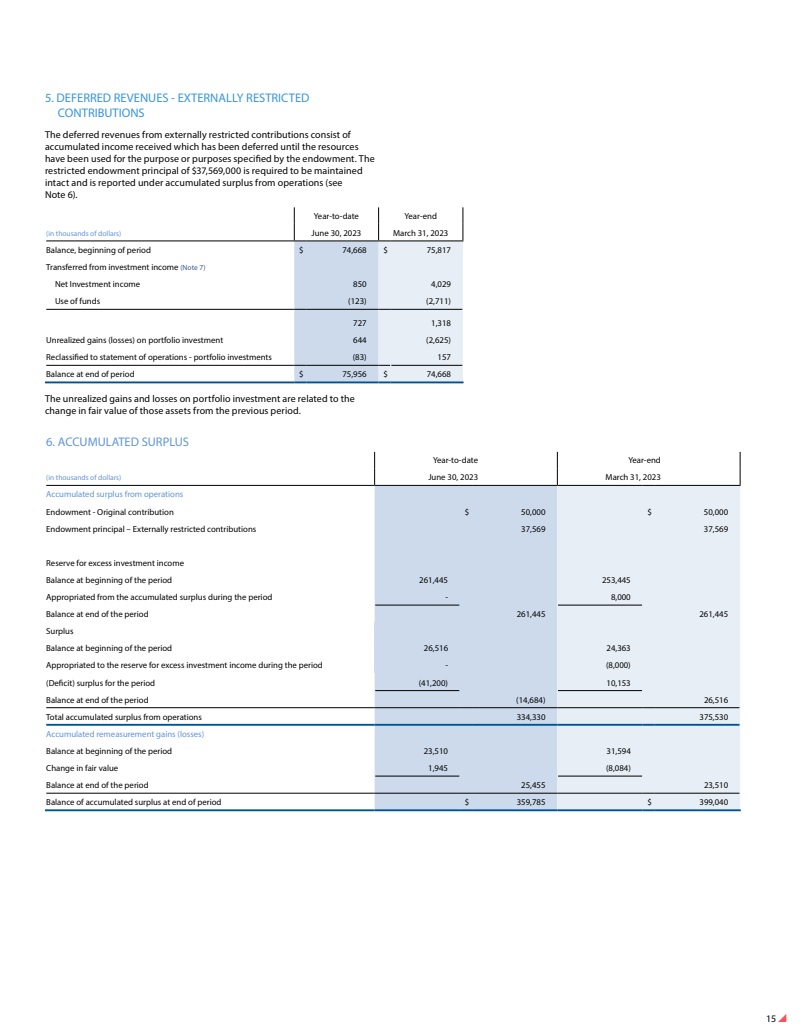
<style>
.page{position:relative;width:810px;height:1035px;background:#fff}
.page>*{position:absolute;margin:0;border:0;box-sizing:border-box;transform-origin:0 0}
.t1{font:12.5px/15px "Myriad Pro";color:#3695db}
.t2{font:12.5px "Myriad Pro";color:#6094d8}
.t3{font:10px/12px "Myriad Pro";letter-spacing:.01em;color:#000}
.t4{font:8.75px/17.1px "Myriad Pro";color:#000}
.t5{font:8.75px "Myriad Pro";color:#6094d8}
.t6{font:7.5px "Myriad Pro";color:#6094d8}
.s1{font-size:7.5px;color:#3b588a}
</style>
<div class="page">
<hr style="left:46px;top:240px;width:248px;height:1px;background:#000">
<hr style="left:46px;top:309px;width:248px;height:1px;background:#000">
<hr style="left:46px;top:365px;width:248px;height:1px;background:#000">
<hr style="left:45px;top:381px;width:249px;height:2px;background:#005392">
<svg style="left:294px;top:207px;width:169px;height:176px"></svg>
<hr style="left:391px;top:381px;width:73px;height:2px;background:#005392">
<div style="left:375px;top:486px;width:182px;height:323px;background:#ccdaec"></div>
<div style="left:557px;top:486px;width:183px;height:323px;background:#e7eef5"></div>
<svg style="left:374px;top:452px;width:1px;height:33px"></svg>
<svg style="left:557px;top:452px;width:1px;height:33px"></svg>
<svg style="left:740px;top:452px;width:1px;height:33px"></svg>
<hr style="left:46px;top:485px;width:329px;height:1px;background:#000">
<hr style="left:375px;top:485px;width:85px;height:1px;background:#000">
<svg style="left:460px;top:485px;width:12px;height:1px"></svg>
<hr style="left:472px;top:485px;width:85px;height:1px;background:#000">
<hr style="left:557px;top:485px;width:86px;height:1px;background:#000">
<svg style="left:643px;top:485px;width:12px;height:1px"></svg>
<hr style="left:655px;top:485px;width:86px;height:1px;background:#000">
<hr style="left:375px;top:605px;width:84px;height:1px;background:#000">
<hr style="left:558px;top:605px;width:84px;height:1px;background:#000">
<hr style="left:374px;top:622px;width:86px;height:1px;background:#ccdaec">
<hr style="left:374px;top:639px;width:86px;height:1px;background:#ccdaec">
<svg style="left:374px;top:623px;width:1px;height:50px"></svg>
<hr style="left:374px;top:656px;width:86px;height:1px;background:#ccdaec">
<svg style="left:459px;top:623px;width:1px;height:50px"></svg>
<hr style="left:375px;top:673px;width:84px;height:1px;background:#ccdaec">
<hr style="left:375px;top:690px;width:84px;height:1px;background:#000">
<hr style="left:558px;top:690px;width:84px;height:1px;background:#000">
<hr style="left:46px;top:707px;width:329px;height:1px;background:#000">
<hr style="left:375px;top:707px;width:85px;height:1px;background:#000">
<svg style="left:460px;top:707px;width:12px;height:1px"></svg>
<hr style="left:472px;top:707px;width:85px;height:1px;background:#000">
<hr style="left:557px;top:707px;width:86px;height:1px;background:#000">
<svg style="left:643px;top:707px;width:12px;height:1px"></svg>
<hr style="left:655px;top:707px;width:84px;height:1px;background:#000">
<hr style="left:46px;top:724px;width:329px;height:2px;background:#005392">
<hr style="left:375px;top:724px;width:85px;height:2px;background:#005392">
<svg style="left:460px;top:724px;width:12px;height:2px"></svg>
<hr style="left:472px;top:724px;width:85px;height:2px;background:#005392">
<hr style="left:557px;top:724px;width:86px;height:2px;background:#005392">
<svg style="left:643px;top:724px;width:12px;height:2px"></svg>
<hr style="left:655px;top:724px;width:84px;height:2px;background:#005392">
<hr style="left:375px;top:776px;width:84px;height:1px;background:#000">
<hr style="left:558px;top:776px;width:84px;height:1px;background:#000">
<hr style="left:46px;top:793px;width:329px;height:1px;background:#000">
<hr style="left:375px;top:793px;width:85px;height:1px;background:#000">
<svg style="left:460px;top:793px;width:12px;height:1px"></svg>
<hr style="left:472px;top:793px;width:85px;height:1px;background:#000">
<hr style="left:557px;top:793px;width:86px;height:1px;background:#000">
<svg style="left:643px;top:793px;width:12px;height:1px"></svg>
<hr style="left:655px;top:793px;width:84px;height:1px;background:#000">
<hr style="left:45px;top:809px;width:330px;height:2px;background:#005392">
<hr style="left:375px;top:809px;width:85px;height:2px;background:#005392">
<svg style="left:460px;top:809px;width:12px;height:2px"></svg>
<hr style="left:472px;top:809px;width:85px;height:2px;background:#005392">
<hr style="left:557px;top:809px;width:86px;height:2px;background:#005392">
<svg style="left:643px;top:809px;width:12px;height:2px"></svg>
<hr style="left:655px;top:809px;width:86px;height:2px;background:#005392">
<h1 class="t1" style="left:58px;top:90px;width:253px;text-indent:-13px">5. DEFERRED REVENUES - EXTERNALLY RESTRICTED<br>CONTRIBUTIONS</h1>
<p class="t3" style="left:45px;top:128px;width:331px">The deferred revenues from externally restricted contributions consist of accumulated income received which has been deferred until the resources have been used for the purpose or purposes specified by the endowment. The restricted endowment principal of $37,569,000 is required to be maintained intact and is reported under accumulated surplus from operations (see<br>Note 6).</p>
<p class="t4" style="left:314px;top:207px;width:47px">Year-to-date</p>
<p class="t4" style="left:405px;top:207px;width:34px">Year-end</p>
<p class="t6" style="left:46px;top:229px;width:77px">(in thousands of dollars)</p>
<p class="t4" style="left:312px;top:224px;width:51px">June 30, 2023</p>
<p class="t4" style="left:393px;top:224px;width:57px">March 31, 2023</p>
<p class="t4" style="left:46px;top:241px;width:106px">Balance, beginning of period</p>
<p class="t4" style="left:299px;top:241px;width:6px">$</p>
<p class="t4" style="left:342px;top:241px;width:26px">74,668</p>
<p class="t4" style="left:383px;top:241px;width:6px">$</p>
<p class="t4" style="left:427px;top:241px;width:26px">75,817</p>
<p class="t4" style="left:55px;top:258px;width:152px;text-indent:-9px">Transferred from investment income <span class="s1">(Note 7)<br></span>Net Investment income</p>
<p class="t4" style="left:353px;top:276px;width:15px">850</p>
<p class="t4" style="left:431px;top:276px;width:21px">4,029</p>
<p class="t4" style="left:55px;top:292px;width:47px">Use of funds</p>
<p class="t4" style="left:348px;top:293px;width:20px">(123)</p>
<p class="t4" style="left:426px;top:293px;width:26px">(2,711)</p>
<p class="t4" style="left:353px;top:314px;width:15px">727</p>
<p class="t4" style="left:431px;top:314px;width:21px">1,318</p>
<p class="t4" style="left:46px;top:331px;width:179px">Unrealized gains (losses) on portfolio investment</p>
<p class="t4" style="left:353px;top:332px;width:15px">644</p>
<p class="t4" style="left:426px;top:332px;width:26px">(2,625)</p>
<p class="t4" style="left:46px;top:348px;width:227px">Reclassified to statement of operations - portfolio investments</p>
<p class="t4" style="left:353px;top:349px;width:15px">(83)</p>
<p class="t4" style="left:438px;top:349px;width:15px">157</p>
<p class="t4" style="left:46px;top:366px;width:90px">Balance at end of period</p>
<p class="t4" style="left:299px;top:366px;width:6px">$</p>
<p class="t4" style="left:342px;top:366px;width:26px">75,956</p>
<p class="t4" style="left:383px;top:366px;width:6px">$</p>
<p class="t4" style="left:427px;top:366px;width:26px">74,668</p>
<p class="t3" style="left:45px;top:392px;width:311px">The unrealized gains and losses on portfolio investment are related to the change in fair value of those assets from the previous period.</p>
<h1 class="t2" style="left:46px;top:434px;width:144px">6. ACCUMULATED SURPLUS</h1>
<p class="t4" style="left:433px;top:452px;width:47px">Year-to-date</p>
<p class="t4" style="left:628px;top:452px;width:34px">Year-end</p>
<p class="t6" style="left:46px;top:473px;width:77px">(in thousands of dollars)</p>
<p class="t4" style="left:428px;top:469px;width:51px">June 30, 2023</p>
<p class="t4" style="left:606px;top:469px;width:57px">March 31, 2023</p>
<p class="t5" style="left:46px;top:489px;width:139px">Accumulated surplus from operations</p>
<p class="t4" style="left:46px;top:503px;width:129px">Endowment - Original contribution</p>
<p class="t4" style="left:465px;top:503px;width:6px">$</p>
<p class="t4" style="left:521px;top:503px;width:26px">50,000</p>
<p class="t4" style="left:647px;top:503px;width:6px">$</p>
<p class="t4" style="left:704px;top:503px;width:26px">50,000</p>
<p class="t4" style="left:46px;top:520px;width:212px">Endowment principal – Externally restricted contributions</p>
<p class="t4" style="left:521px;top:520px;width:26px">37,569</p>
<p class="t4" style="left:704px;top:520px;width:26px">37,569</p>
<p class="t4" style="left:46px;top:554px;width:139px">Reserve for excess investment income<br>Balance at beginning of the period</p>
<p class="t4" style="left:419px;top:571px;width:30px">261,445</p>
<p class="t4" style="left:602px;top:571px;width:30px">253,445</p>
<p class="t4" style="left:46px;top:588px;width:228px">Appropriated from the accumulated surplus during the period</p>
<p class="t4" style="left:445px;top:588px;width:4px">-</p>
<p class="t4" style="left:611px;top:588px;width:21px">8,000</p>
<p class="t4" style="left:46px;top:606px;width:104px">Balance at end of the period</p>
<p class="t4" style="left:517px;top:606px;width:30px">261,445</p>
<p class="t4" style="left:700px;top:606px;width:30px">261,445</p>
<p class="t4" style="left:46px;top:623px;width:127px">Surplus<br>Balance at beginning of the period</p>
<p class="t4" style="left:424px;top:640px;width:26px">26,516</p>
<p class="t4" style="left:607px;top:640px;width:26px">24,363</p>
<p class="t4" style="left:46px;top:657px;width:278px">Appropriated to the reserve for excess investment income during the period</p>
<p class="t4" style="left:446px;top:657px;width:4px">-</p>
<p class="t4" style="left:606px;top:657px;width:26px">(8,000)</p>
<p class="t4" style="left:46px;top:674px;width:110px">(Deficit) surplus for the period</p>
<p class="t4" style="left:419px;top:674px;width:31px">(41,200)</p>
<p class="t4" style="left:607px;top:674px;width:26px">10,153</p>
<p class="t4" style="left:46px;top:691px;width:104px">Balance at end of the period</p>
<p class="t4" style="left:516px;top:691px;width:31px">(14,684)</p>
<p class="t4" style="left:704px;top:691px;width:26px">26,516</p>
<p class="t4" style="left:46px;top:708px;width:157px">Total accumulated surplus from operations</p>
<p class="t4" style="left:517px;top:708px;width:30px">334,330</p>
<p class="t4" style="left:700px;top:708px;width:30px">375,530</p>
<p class="t5" style="left:46px;top:729px;width:159px">Accumulated remeasurement gains (losses)</p>
<p class="t4" style="left:46px;top:742px;width:127px">Balance at beginning of the period</p>
<p class="t4" style="left:424px;top:742px;width:26px">23,510</p>
<p class="t4" style="left:607px;top:742px;width:26px">31,594</p>
<p class="t4" style="left:46px;top:759px;width:74px">Change in fair value</p>
<p class="t4" style="left:428px;top:759px;width:21px">1,945</p>
<p class="t4" style="left:606px;top:759px;width:26px">(8,084)</p>
<p class="t4" style="left:46px;top:777px;width:104px">Balance at end of the period</p>
<p class="t4" style="left:521px;top:777px;width:26px">25,455</p>
<p class="t4" style="left:704px;top:777px;width:26px">23,510</p>
<p class="t4" style="left:46px;top:794px;width:177px">Balance of accumulated surplus at end of period</p>
<p class="t4" style="left:465px;top:793px;width:6px">$</p>
<p class="t4" style="left:517px;top:794px;width:30px">359,785</p>
<p class="t4" style="left:647px;top:793px;width:6px">$</p>
<p class="t4" style="left:700px;top:794px;width:30px">399,040</p>
<p class="t3" style="left:766px;top:1013px;width:12px">15</p>
</div>
